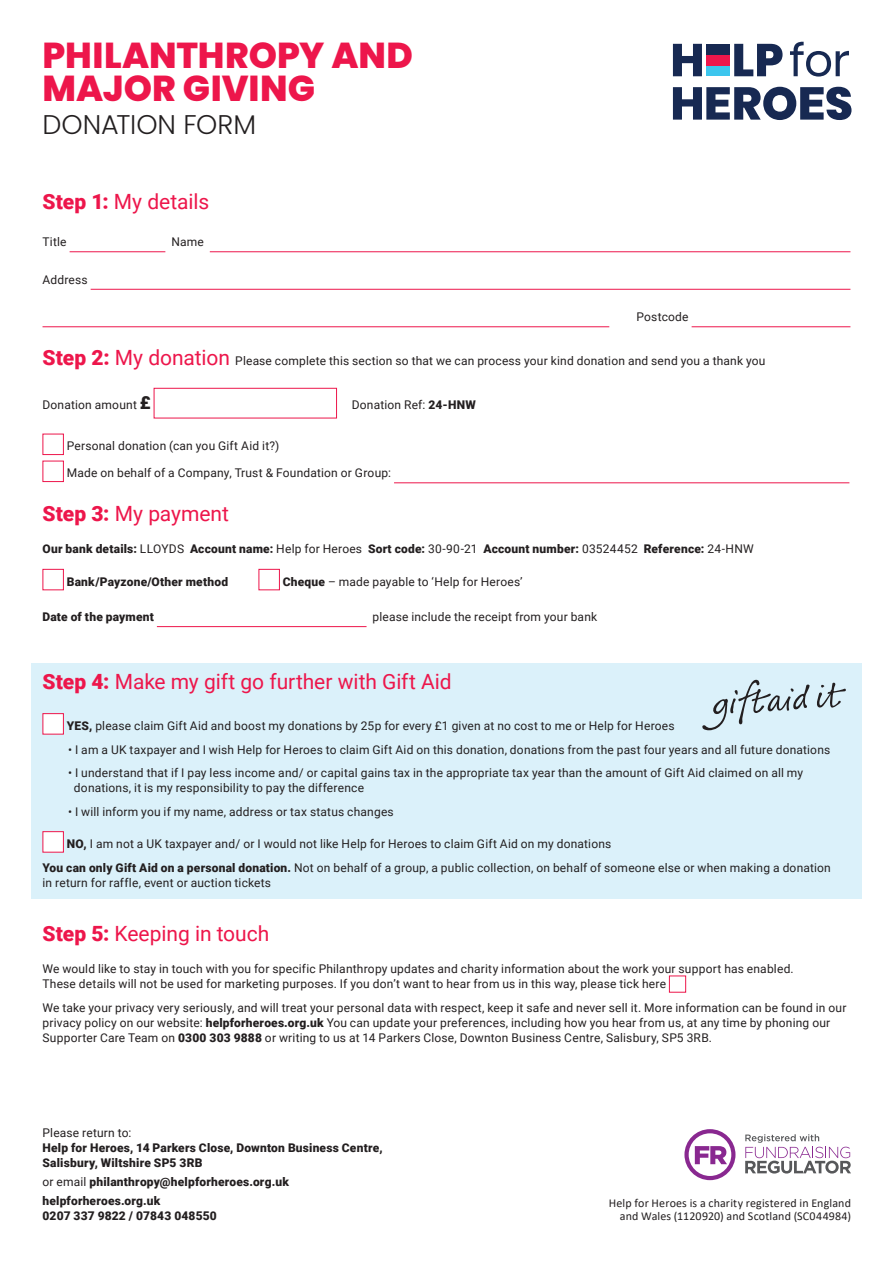
<style>
.page{position:relative;width:893px;height:1263px;background:#fff}
.page>*{position:absolute;margin:0;border:0;box-sizing:border-box;transform-origin:0 0}
.t1{font:800 36px/33px "Poppins";color:#ed164b}
.t2{font:300 27px "Poppins";letter-spacing:-.005em;color:#231f20}
.t3{font:21px "Roboto";letter-spacing:-.005em;color:#ed164b}
.t4{font:12px/15px "Roboto";letter-spacing:.015em;color:#231f20}
.t5{font:900 12px/15px "Roboto";letter-spacing:.015em;color:#231f20}
.t6{font:12px/13.5px "Calibri";letter-spacing:.01em;color:#231f20;text-align:right}
.s1{font-weight:900}
.s2{font-weight:900;font-size:21px;color:#ed164b}
.s3{font-size:21px;color:#ed164b}
.s4{font-weight:900;font-size:18px}
.s5{font-weight:400}
</style>
<div class="page">
<div style="left:31px;top:663px;width:831px;height:235px;background:#dbf1fa"></div>
<hr style="left:70px;top:251px;width:95px;height:1px;background:#ed164b">
<hr style="left:210px;top:251px;width:640px;height:1px;background:#ed164b">
<hr style="left:91px;top:289px;width:759px;height:1px;background:#ed164b">
<hr style="left:43px;top:326px;width:566px;height:1px;background:#ed164b">
<hr style="left:692px;top:326px;width:158px;height:1px;background:#ed164b">
<hr style="left:394px;top:482px;width:455px;height:1px;background:#ed164b">
<hr style="left:157px;top:626px;width:210px;height:1px;background:#ed164b">
<div style="left:154px;top:388px;width:183px;height:30px;border:1px solid #ed164b"></div>
<div style="left:43px;top:434px;width:21px;height:21px;border:1px solid #ed164b"></div>
<div style="left:43px;top:461px;width:21px;height:21px;border:1px solid #ed164b"></div>
<div style="left:43px;top:569px;width:21px;height:21px;border:1px solid #ed164b"></div>
<div style="left:259px;top:569px;width:21px;height:21px;border:1px solid #ed164b"></div>
<div style="left:43px;top:713px;width:21px;height:21px;background:#fff;border:1px solid #ed164b"></div>
<div style="left:43px;top:831px;width:21px;height:21px;background:#fff;border:1px solid #ed164b"></div>
<div style="left:669px;top:975px;width:17px;height:17px;background:#fff;border:1px solid #ed164b"></div>
<svg style="left:673px;top:44px;width:29px;height:32px"></svg>
<svg style="left:734px;top:44px;width:49px;height:32px"></svg>
<div style="left:706px;top:65px;width:24px;height:11px;background:#3cc6ee"></div>
<div style="left:706px;top:55px;width:24px;height:10px;background:#ed164b"></div>
<div style="left:706px;top:44px;width:24px;height:11px;background:#172952"></div>
<svg style="left:790px;top:41px;width:59px;height:36px"></svg>
<svg style="left:673px;top:87px;width:178px;height:33px"></svg>
<svg style="left:684px;top:1129px;width:51px;height:51px"></svg>
<svg style="left:745px;top:1134px;width:106px;height:39px"></svg>
<svg style="left:702px;top:679px;width:144px;height:51px"></svg>
<h1 class="t1" style="left:43px;top:39px;width:372px">PHILANTHROPY AND<br>MAJOR GIVING</h1>
<h2 class="t2" style="left:43px;top:109px;width:215px">DONATION FORM</h2>
<h3 class="t3" style="left:43px;top:187px;width:168px"><span class="s1">Step 1:</span> My details</h3>
<p class="t4" style="left:43px;top:234px;width:26px">Title</p>
<p class="t4" style="left:171px;top:234px;width:34px">Name</p>
<p class="t4" style="left:43px;top:272px;width:47px">Address</p>
<p class="t4" style="left:637px;top:309px;width:54px">Postcode</p>
<p class="t4" style="left:43px;top:353px;width:724px"><span class="s2">Step 2:</span> <span class="s3">My donation</span> Please complete this section so that we can process your kind donation and send you a thank you</p>
<p class="t4" style="left:43px;top:397px;width:110px">Donation amount <span class="s4">£</span></p>
<p class="t4" style="left:352px;top:397px;width:126px">Donation Ref: <span class="s1">24-HNW</span></p>
<p class="t4" style="left:67px;top:438px;width:214px">Personal donation (can you Gift Aid it?)</p>
<p class="t4" style="left:67px;top:465px;width:326px">Made on behalf of a Company, Trust &amp; Foundation or Group:</p>
<h3 class="t3" style="left:43px;top:499px;width:188px"><span class="s1">Step 3:</span> My payment</h3>
<p class="t5" style="left:43px;top:541px;width:713px">Our bank details: <span class="s5">LLOYDS</span> Account name: <span class="s5">Help for Heroes</span> Sort code: <span class="s5">30-90-21</span> Account number: <span class="s5">03524452</span> Reference: <span class="s5">24-HNW</span></p>
<p class="t5" style="left:67px;top:573px;width:163px">Bank/Payzone/Other method</p>
<p class="t4" style="left:283px;top:573px;width:241px"><span class="s1">Cheque</span> – made payable to ‘Help for Heroes’</p>
<p class="t5" style="left:43px;top:609px;width:113px">Date of the payment</p>
<p class="t4" style="left:372px;top:609px;width:226px">please include the receipt from your bank</p>
<h3 class="t3" style="left:43px;top:667px;width:411px"><span class="s1">Step 4:</span> Make my gift go further with Gift Aid</h3>
<p class="t4" style="left:67px;top:718px;width:609px"><span class="s1">YES,</span> please claim Gift Aid and boost my donations by 25p for every £1 given at no cost to me or Help for Heroes</p>
<p class="t4" style="left:68px;top:741px;width:764px">• I am a UK taxpayer and I wish Help for Heroes to claim Gift Aid on this donation, donations from the past four years and all future donations</p>
<p class="t4" style="left:74px;top:765px;width:731px;text-indent:-6px">• I understand that if I pay less income and/ or capital gains tax in the appropriate tax year than the amount of Gift Aid claimed on all my donations, it is my responsibility to pay the difference</p>
<p class="t4" style="left:68px;top:803px;width:327px">• I will inform you if my name, address or tax status changes</p>
<p class="t4" style="left:43px;top:831px;width:790px;line-height:23.5px;text-indent:24px"><span class="s1">NO,</span> I am not a UK taxpayer and/ or I would not like Help for Heroes to claim Gift Aid on my donations<br><span class="s1">You can only Gift Aid on a personal donation.</span> Not on behalf of a group, a public collection, on behalf of someone else or when making a donation</p>
<p class="t4" style="left:43px;top:874px;width:230px">in return for raffle, event or auction tickets</p>
<h3 class="t3" style="left:43px;top:919px;width:228px"><span class="s1">Step 5:</span> Keeping in touch</h3>
<p class="t4" style="left:43px;top:961px;width:753px">We would like to stay in touch with you for specific Philanthropy updates and charity information about the work your support has enabled.<br>These details will not be used for marketing purposes. If you don’t want to hear from us in this way, please tick here</p>
<p class="t4" style="left:43px;top:999px;width:805px">We take your privacy very seriously, and will treat your personal data with respect, keep it safe and never sell it. More information can be found in our privacy policy on our website: <span class="s1">helpforheroes.org.uk</span> You can update your preferences, including how you hear from us, at any time by phoning our<br>Supporter Care Team on <span class="s1">0300 303 9888</span> or writing to us at 14 Parkers Close, Downton Business Centre, Salisbury, SP5 3RB.</p>
<p class="t4" style="left:43px;top:1125px;width:90px">Please return to:</p>
<p class="t5" style="left:43px;top:1140px;width:342px">Help for Heroes, 14 Parkers Close, Downton Business Centre,<br>Salisbury, Wiltshire SP5 3RB</p>
<p class="t5" style="left:43px;top:1172px;width:248px;line-height:19.2px"><span class="s5">or email</span> philanthropy@helpforheroes.org.uk helpforheroes.org.uk</p>
<p class="t5" style="left:43px;top:1208px;width:176px">0207 337 9822 / 07843 048550</p>
<p class="t6" style="left:609px;top:1196px;width:244px">Help for Heroes is a charity registered in England and Wales (1120920) and Scotland (SC044984)</p>
</div>
